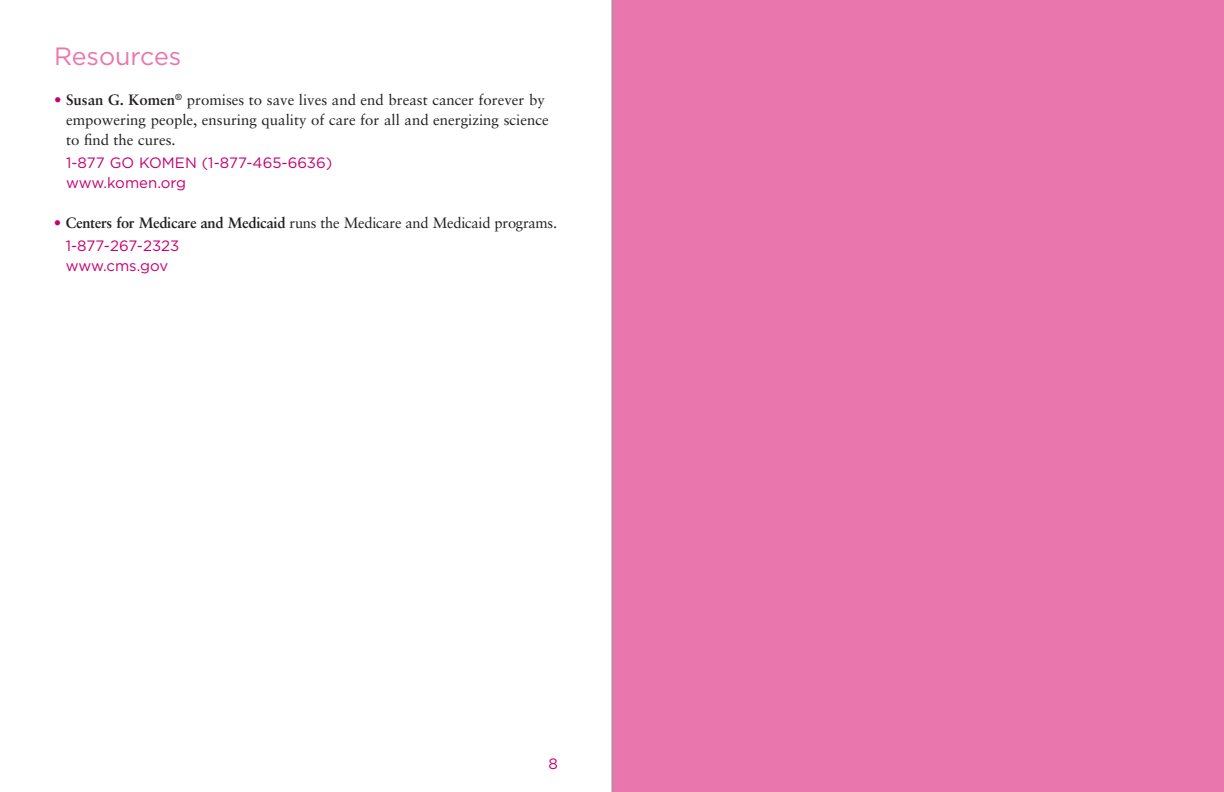
<style>
.page{position:relative;width:1224px;height:792px;background:#fff}
.page>*{position:absolute;margin:0;border:0;box-sizing:border-box;transform-origin:0 0}
.t1{font:25px "Gotham";color:#ea76ae}
.t2{font:15px/20px "Sabon";color:#231f20}
.t3{font:15px/20px "Gotham";color:#c60170}
.s1{color:#c60170}
.s2{font-weight:700}
.s3{font-family:"Gotham";color:#c60170}
</style>
<div class="page">
<div style="left:612px;top:0;width:612px;height:792px;background:#ea76ae"></div>
<hr style="left:612px;top:0;width:1px;height:792px;background:#939598">
<p class="t1" style="left:54px;top:43px;width:129px">Resources</p>
<p class="t2" style="left:66px;top:90px;width:484px;text-indent:-12px"><span class="s1">•</span> <span class="s2">Susan G. Komen</span><sup>®</sup> promises to save lives and end breast cancer forever by empowering people, ensuring quality of care for all and energizing science to find the cures.</p>
<p class="t3" style="left:66px;top:153px;width:268px">1-877 GO KOMEN (1-877-465-6636) www.komen.org</p>
<p class="t2" style="left:66px;top:211px;width:493px;line-height:23px;text-indent:-12px"><span class="s1">•</span> <span class="s2">Centers for Medicare and Medicaid</span> runs the Medicare and Medicaid programs.<br><span class="s3">1-877-267-2323</span></p>
<p class="t3" style="left:66px;top:256px;width:104px">www.cms.gov</p>
<p class="t3" style="left:549px;top:753px;width:11px">8</p>
</div>
